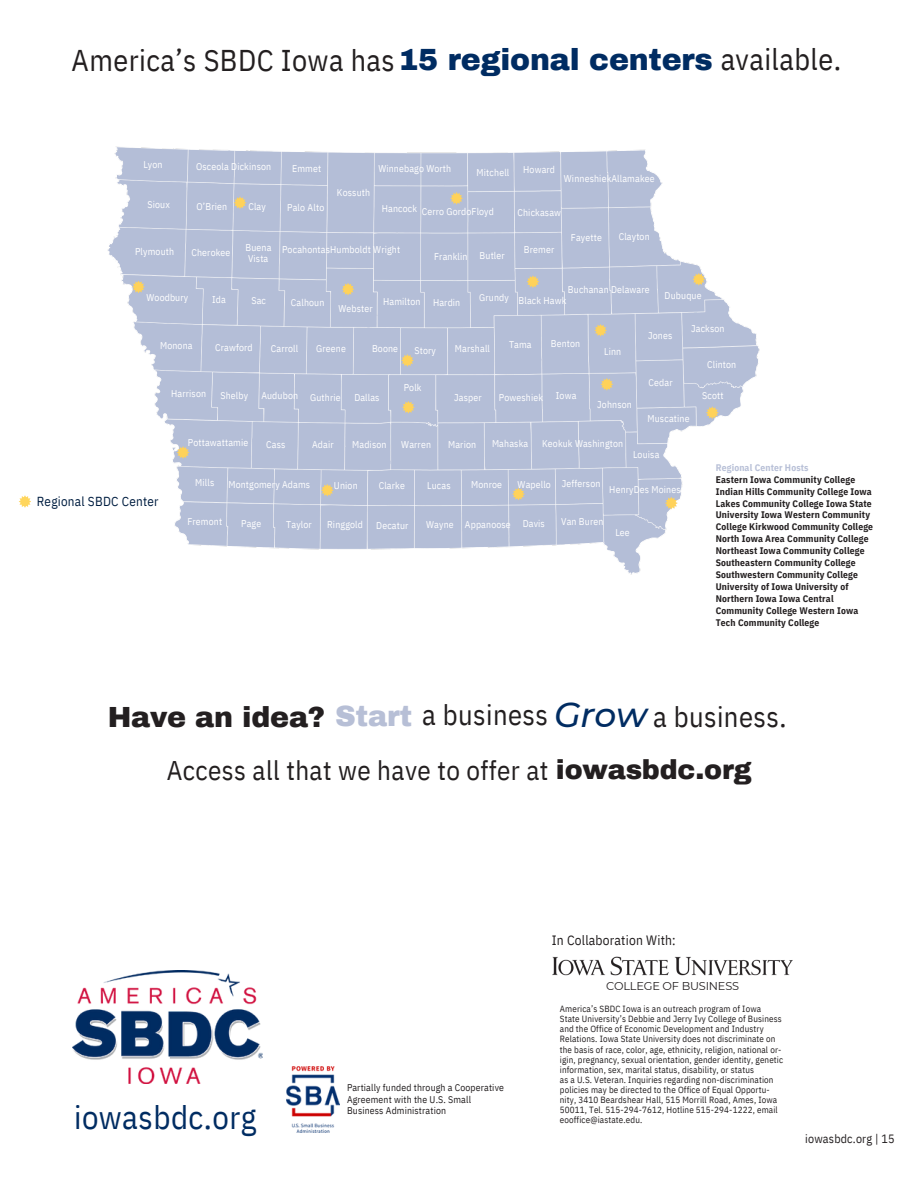
<style>
.page{position:relative;width:918px;height:1188px;background:#fff}
.page>*{position:absolute;margin:0;border:0;box-sizing:border-box;transform-origin:0 0}
.t1{font:32.7px "IBM Plex Sans Cond";letter-spacing:.015em;color:#002c62}
.t2{font:30px "IBM Plex Sans Cond";letter-spacing:.015em;color:#231f20}
.t3{font:28.5px "IBM Plex Sans Cond";letter-spacing:.015em;color:#231f20}
.t4{font:27px "IBM Plex Sans Cond";letter-spacing:.015em;color:#231f20}
.t5{font:13.5px "IBM Plex Sans Cond";letter-spacing:.015em;color:#231f20}
.t6{font:13.05px "IBM Plex Sans Cond";letter-spacing:.02em;color:#011e41}
.t7{font:12px "IBM Plex Sans Cond";letter-spacing:.015em;color:#231f20}
.t8{font:11.4px "Montserrat";letter-spacing:-.015em;color:#231f20}
.t9{font:9.75px/10.9px "IBM Plex Sans Cond";letter-spacing:.015em;color:#fff}
.t10{font:9.75px/11.2px "IBM Plex Sans Cond";letter-spacing:.015em;color:#231f20}
.t11{font:700 9.6px/11.9px "IBM Plex Sans Cond";letter-spacing:.015em;color:#231f20}
.t12{font:700 9.6px "IBM Plex Sans Cond";letter-spacing:.015em;color:#b8c0d7}
.t13{font:9px/10.2px "IBM Plex Sans Cond";letter-spacing:.015em;color:#231f20}
.s1{font-family:"Archivo";font-weight:900;color:#002c62}
.s2{font-family:"Archivo";font-weight:900}
.s3{font-family:"Archivo";font-weight:900;font-size:28.65px;color:#b7bfd6}
.s4{font-family:"Montserrat";font-weight:500;font-style:italic;font-size:34.5px;color:#002c62}
</style>
<div class="page">
<img style="left:107px;top:146px;width:653px;height:429px">
<img style="left:73px;top:971px;width:190px;height:112px">
<img style="left:287px;top:1066px;width:53px;height:67px">
<img style="left:552px;top:956px;width:241px;height:20px">
<svg style="left:19px;top:495px;width:12px;height:13px"></svg>
<h2 class="t2" style="left:72px;top:40px;width:771px">America’s SBDC Iowa has<span class="s1">15 regional centers</span> available.</h2>
<p class="t9" style="left:143px;top:159px;width:21px">Lyon</p>
<p class="t9" style="left:147px;top:199px;width:24px">Sioux</p>
<p class="t9" style="left:135px;top:246px;width:41px">Plymouth</p>
<p class="t9" style="left:147px;top:292px;width:43px">Woodbury</p>
<p class="t9" style="left:160px;top:340px;width:34px">Monona</p>
<p class="t9" style="left:196px;top:161px;width:77px">Osceola Dickinson</p>
<p class="t9" style="left:378px;top:163px;width:74px">Winnebago Worth</p>
<p class="t9" style="left:477px;top:167px;width:34px">Mitchell</p>
<p class="t9" style="left:292px;top:163px;width:31px">Emmet</p>
<p class="t9" style="left:287px;top:201px;width:39px">Palo Alto</p>
<p class="t9" style="left:523px;top:164px;width:33px">Howard</p>
<p class="t9" style="left:564px;top:173px;width:92px">WinneshiekAllamakee</p>
<p class="t9" style="left:337px;top:187px;width:35px">Kossuth</p>
<p class="t9" style="left:197px;top:201px;width:32px">O’Brien</p>
<p class="t9" style="left:191px;top:247px;width:40px">Cherokee</p>
<p class="t9" style="left:248px;top:201px;width:19px">Clay</p>
<p class="t9" style="left:382px;top:206px;width:114px">Hancock Cerro GordoFloyd</p>
<p class="t9" style="left:518px;top:207px;width:45px">Chickasaw</p>
<p class="t9" style="left:619px;top:231px;width:33px">Clayton</p>
<p class="t9" style="left:571px;top:232px;width:32px">Fayette</p>
<p class="t9" style="left:246px;top:242px;width:27px">Buena<br>Vista</p>
<p class="t9" style="left:282px;top:244px;width:120px">PocahontasHumboldt Wright</p>
<p class="t9" style="left:524px;top:244px;width:32px">Bremer</p>
<p class="t9" style="left:480px;top:250px;width:27px">Butler</p>
<p class="t9" style="left:434px;top:250px;width:35px">Franklin</p>
<p class="t9" style="left:568px;top:284px;width:83px">Buchanan Delaware</p>
<p class="t9" style="left:479px;top:295px;width:89px">Grundy Black Hawk</p>
<p class="t9" style="left:665px;top:290px;width:39px">Dubuque</p>
<p class="t9" style="left:691px;top:323px;width:35px">Jackson</p>
<p class="t9" style="left:707px;top:359px;width:31px">Clinton</p>
<p class="t9" style="left:212px;top:294px;width:15px">Ida</p>
<p class="t9" style="left:251px;top:295px;width:16px">Sac</p>
<p class="t9" style="left:383px;top:296px;width:39px">Hamilton</p>
<p class="t9" style="left:291px;top:297px;width:35px">Calhoun</p>
<p class="t9" style="left:433px;top:297px;width:29px">Hardin</p>
<p class="t9" style="left:339px;top:302px;width:36px">Webster</p>
<p class="t9" style="left:648px;top:330px;width:26px">Jones</p>
<p class="t9" style="left:551px;top:338px;width:31px">Benton</p>
<p class="t9" style="left:509px;top:338px;width:24px">Tama</p>
<p class="t9" style="left:215px;top:342px;width:39px">Crawford</p>
<p class="t9" style="left:271px;top:343px;width:29px">Carroll</p>
<p class="t9" style="left:261px;top:390px;width:38px">Audubon</p>
<p class="t9" style="left:455px;top:343px;width:37px">Marshall</p>
<p class="t9" style="left:316px;top:343px;width:31px">Greene</p>
<p class="t9" style="left:372px;top:343px;width:28px">Boone</p>
<p class="t9" style="left:415px;top:345px;width:23px">Story</p>
<p class="t9" style="left:604px;top:346px;width:19px">Linn</p>
<p class="t9" style="left:649px;top:377px;width:26px">Cedar</p>
<p class="t9" style="left:404px;top:382px;width:19px">Polk</p>
<p class="t9" style="left:171px;top:388px;width:36px">Harrison</p>
<p class="t9" style="left:220px;top:389px;width:29px">Shelby</p>
<p class="t9" style="left:702px;top:390px;width:23px">Scott</p>
<p class="t9" style="left:556px;top:390px;width:22px">Iowa</p>
<p class="t9" style="left:310px;top:391px;width:32px">Guthrie</p>
<p class="t9" style="left:354px;top:392px;width:27px">Dallas</p>
<p class="t9" style="left:499px;top:392px;width:46px">Poweshiek</p>
<p class="t9" style="left:454px;top:392px;width:29px">Jasper</p>
<p class="t9" style="left:597px;top:399px;width:36px">Johnson</p>
<h3 class="t6" style="left:37px;top:492px;width:123px">Regional SBDC Center</h3>
<p class="t9" style="left:188px;top:437px;width:62px">Pottawattamie</p>
<p class="t9" style="left:266px;top:438px;width:21px">Cass</p>
<p class="t9" style="left:312px;top:439px;width:23px">Adair</p>
<p class="t9" style="left:352px;top:439px;width:36px">Madison</p>
<p class="t9" style="left:401px;top:439px;width:31px">Warren</p>
<p class="t9" style="left:448px;top:439px;width:30px">Marion</p>
<p class="t9" style="left:492px;top:438px;width:38px">Mahaska</p>
<p class="t9" style="left:542px;top:438px;width:83px">Keokuk Washington</p>
<p class="t9" style="left:648px;top:413px;width:44px">Muscatine</p>
<p class="t9" style="left:633px;top:449px;width:28px">Louisa</p>
<p class="t9" style="left:195px;top:477px;width:21px">Mills</p>
<p class="t9" style="left:187px;top:516px;width:36px">Fremont</p>
<p class="t9" style="left:228px;top:479px;width:83px">Montgomery Adams</p>
<p class="t9" style="left:241px;top:518px;width:22px">Page</p>
<p class="t9" style="left:286px;top:519px;width:27px">Taylor</p>
<p class="t9" style="left:334px;top:480px;width:25px">Union</p>
<p class="t9" style="left:327px;top:519px;width:37px">Ringgold</p>
<p class="t9" style="left:379px;top:480px;width:28px">Clarke</p>
<p class="t9" style="left:376px;top:520px;width:34px">Decatur</p>
<p class="t9" style="left:427px;top:480px;width:25px">Lucas</p>
<p class="t9" style="left:426px;top:519px;width:29px">Wayne</p>
<p class="t9" style="left:471px;top:479px;width:32px">Monroe</p>
<p class="t9" style="left:518px;top:479px;width:35px">Wapello</p>
<p class="t9" style="left:562px;top:478px;width:40px">Jefferson</p>
<p class="t9" style="left:609px;top:484px;width:73px">HenryDes Moines</p>
<p class="t9" style="left:465px;top:519px;width:47px">Appanoose</p>
<p class="t9" style="left:523px;top:518px;width:24px">Davis</p>
<p class="t9" style="left:561px;top:516px;width:44px">Van Buren</p>
<p class="t9" style="left:615px;top:527px;width:16px">Lee</p>
<p class="t12" style="left:716px;top:461px;width:94px">Regional Center Hosts</p>
<p class="t11" style="left:716px;top:473px;width:159px">Eastern Iowa Community College<br>Indian Hills Community College Iowa<br>Lakes Community College Iowa State<br>University Iowa Western Community<br>College Kirkwood Community College<br>North Iowa Area Community College<br>Northeast Iowa Community College<br>Southeastern Community College<br>Southwestern Community College<br>University of Iowa University of<br>Northern Iowa Iowa Central<br>Community College Western Iowa<br>Tech Community College</p>
<h3 class="t3" style="left:108px;top:698px;width:680px"><span class="s2">Have an idea?</span> <span class="s3">Start</span> a business <span class="s4">Grow</span> a business.</h3>
<h3 class="t4" style="left:167px;top:753px;width:587px">Access all that we have to offer at <span class="s2">iowasbdc.org</span></h3>
<h3 class="t5" style="left:552px;top:931px;width:126px">In Collaboration With:</h3>
<h1 class="t1" style="left:74px;top:1096px;width:184px">iowasbdc.org</h1>
<p class="t10" style="left:347px;top:1082px;width:158px">Partially funded through a Cooperative<br>Agreement with the U.S. Small<br>Business Administration</p>
<p class="t8" style="left:606px;top:978px;width:134px">COLLEGE OF BUSINESS</p>
<p class="t13" style="left:560px;top:1004px;width:225px">America’s SBDC Iowa is an outreach program of Iowa<br>State University’s Debbie and Jerry Ivy College of Business and the Office of Economic Development and Industry Relations. Iowa State University does not discriminate on the basis of race, color, age, ethnicity, religion, national or&shy;igin, pregnancy, sexual orientation, gender identity, genetic information, sex, marital status, disability, or status<br>as a U.S. Veteran. Inquiries regarding non-discrimination policies may be directed to the Office of Equal Opportu&shy;nity, 3410 Beardshear Hall, 515 Morrill Road, Ames, Iowa 50011, Tel. 515-294-7612, Hotline 515-294-1222, email eooffice@iastate.edu.</p>
<p class="t7" style="left:805px;top:1131px;width:91px">iowasbdc.org | 15</p>
</div>
